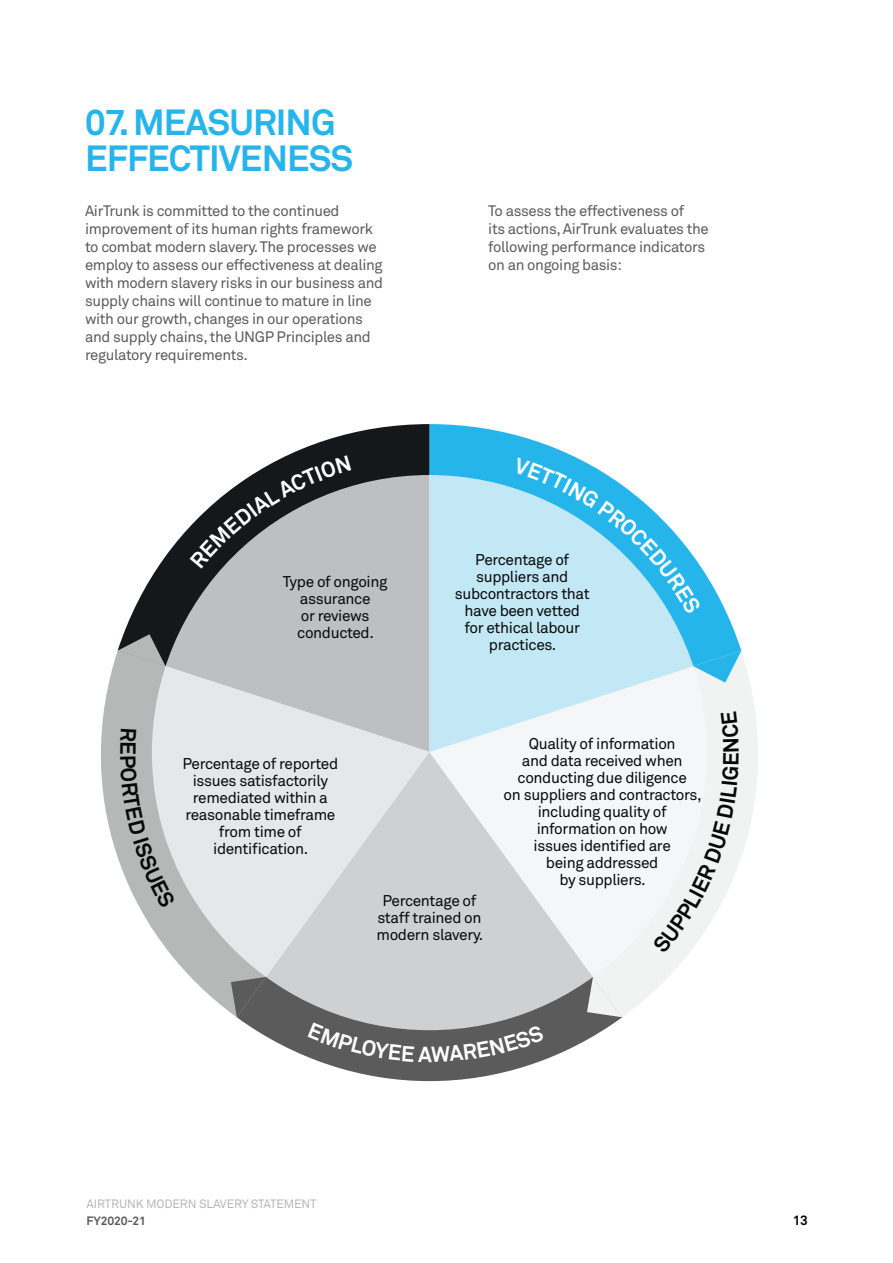
<style>
.page{position:relative;width:893px;height:1263px;background:#fff}
.page>*{position:absolute;margin:0;border:0;box-sizing:border-box;transform-origin:0 0}
.t1{font:700 36px/36.8px "Akkurat Pro";letter-spacing:-.025em;color:#26b5ea}
.t2{font:15.45px/17px "Akkurat Pro";letter-spacing:-.025em;color:#070909;text-align:center}
.t3{font:15px/18px "Akkurat Pro";letter-spacing:-.025em;color:#5b5b5b}
.t4{font:700 13.5px "Akkurat Pro";color:#070909}
.t5{font:12px "Akkurat Pro";letter-spacing:-.01em;color:#b6b7b7}
.t6{font:700 12px "Akkurat Pro";letter-spacing:-.01em;color:#5b5b5b}
</style>
<div class="page">
<svg style="left:123px;top:424px;width:306px;height:227px"></svg>
<svg style="left:101px;top:651px;width:136px;height:362px"></svg>
<svg style="left:118px;top:634px;width:48px;height:32px;background:#838585"></svg>
<svg style="left:237px;top:953px;width:385px;height:129px"></svg>
<svg style="left:231px;top:977px;width:35px;height:40px"></svg>
<svg style="left:515px;top:651px;width:243px;height:366px"></svg>
<svg style="left:587px;top:977px;width:35px;height:40px"></svg>
<svg style="left:429px;top:424px;width:312px;height:328px"></svg>
<svg style="left:693px;top:651px;width:48px;height:32px"></svg>
<svg style="left:152px;top:475px;width:555px;height:555px"></svg>
<svg style="left:513px;top:457px;width:188px;height:157px"></svg>
<svg style="left:190px;top:456px;width:161px;height:112px"></svg>
<svg style="left:308px;top:1023px;width:236px;height:39px;background:#636363"></svg>
<svg style="left:120px;top:729px;width:56px;height:179px;background:#c4c5c5"></svg>
<svg style="left:652px;top:711px;width:87px;height:243px"></svg>
<h1 class="t1" style="left:85px;top:104px;width:270px">07. MEASURING<br>EFFECTIVENESS</h1>
<p class="t3" style="left:85px;top:202px;width:299px">AirTrunk is committed to the continued improvement of its human rights framework to combat modern slavery. The processes we employ to assess our effectiveness at dealing with modern slavery risks in our business and supply chains will continue to mature in line with our growth, changes in our operations and supply chains, the UNGP Principles and regulatory requirements.</p>
<p class="t3" style="left:488px;top:202px;width:222px">To assess the effectiveness of<br>its actions, AirTrunk evaluates the following performance indicators on an ongoing basis:</p>
<p class="t2" style="left:283px;top:573px;width:106px">Type of ongoing assurance<br>or reviews conducted.</p>
<p class="t2" style="left:183px;top:756px;width:157px">Percentage of reported issues satisfactorily remediated within a reasonable timeframe from time of identification.</p>
<p class="t2" style="left:455px;top:551px;width:137px">Percentage of suppliers and subcontractors that have been vetted for ethical labour practices.</p>
<p class="t2" style="left:504px;top:736px;width:199px">Quality of information<br>and data received when conducting due diligence<br>on suppliers and contractors, including quality of information on how<br>issues identified are<br>being addressed<br>by suppliers.</p>
<p class="t2" style="left:377px;top:893px;width:108px">Percentage of staff trained on modern slavery.</p>
<p class="t5" style="left:86px;top:1197px;width:232px">AIRTRUNK MODERN SLAVERY STATEMENT</p>
<p class="t6" style="left:86px;top:1213px;width:61px">FY2020-21</p>
<p class="t4" style="left:793px;top:1211px;width:17px">13</p>
</div>
